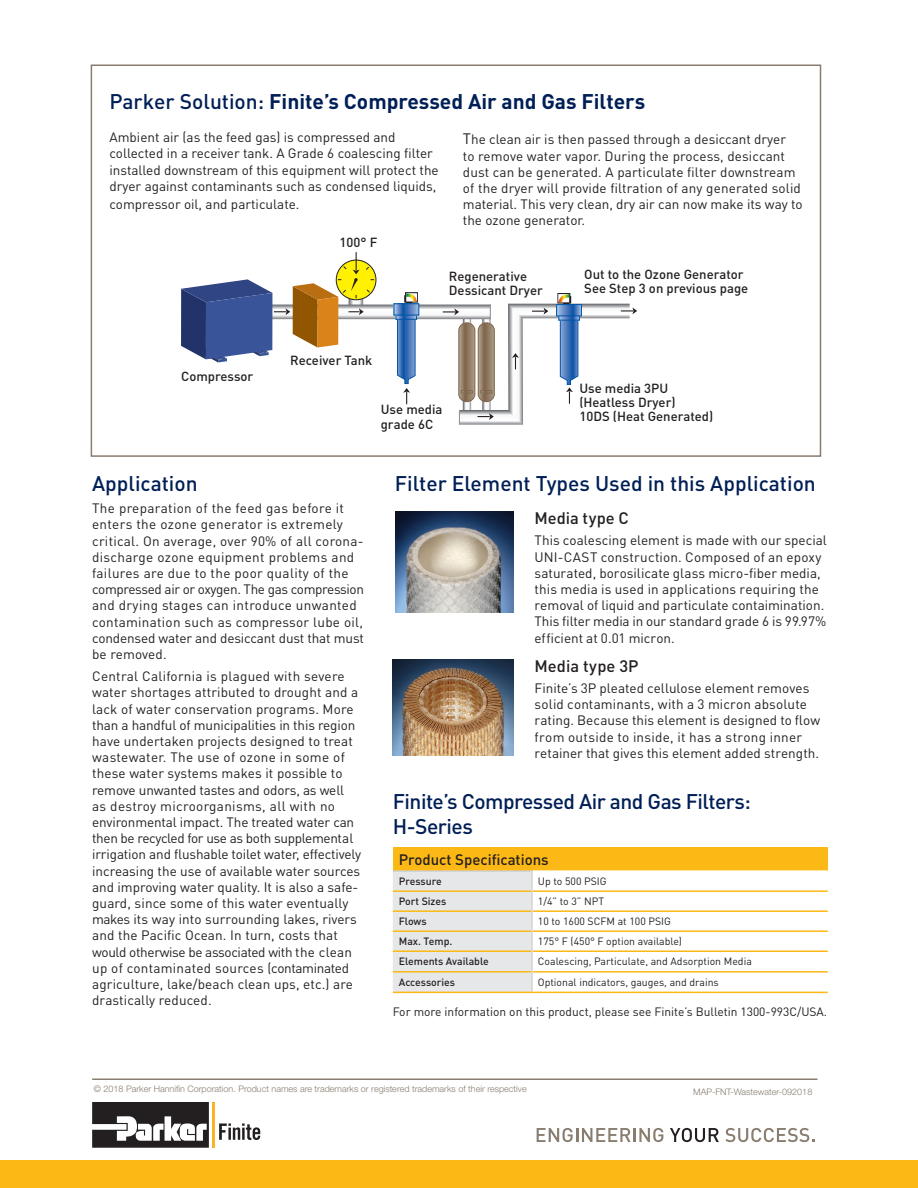
<style>
.page{position:relative;width:918px;height:1188px;background:#fff}
.page>*{position:absolute;margin:0;border:0;box-sizing:border-box;transform-origin:0 0}
.t1{font:500 21px "DINOT";color:#001f56}
.t2{font:700 21px "DINOT";color:#001f56}
.t3{font:500 21px/25.2px "DINOT";letter-spacing:-.025em;color:#001f56}
.t4{font:500 16.5px "DINOT";color:#231f20}
.t5{font:500 15px "DINOT";color:#231f20}
.t6{font:13.5px/16.2px "DINOT";color:#231f20}
.t7{font:13.5px/16.2px "DINOT";letter-spacing:.02em;color:#231f20}
.t8{font:500 13.05px/14.1px "DINOT";color:#231f20}
.t9{font:12px "DINOT";color:#231f20}
.t10{font:10.5px "DINOT";color:#231f20}
.t11{font:500 10.5px "DINOT";color:#231f20}
.t12{font:300 9px "Helvetica Neue LT Std";color:#887d6e}
.s1{font-weight:500}
.s2{font-size:15px}
</style>
<div class="page">
<div style="left:393px;top:848px;width:435px;height:23px;background:#fcb814"></div>
<hr style="left:533px;top:870px;width:295px;height:2px;background:#fff">
<hr style="left:532px;top:992px;width:296px;height:1px;background:#fcb814">
<hr style="left:393px;top:870px;width:140px;height:2px;background:#d1d2d4">
<svg style="left:393px;top:871px;width:435px;height:121px"></svg>
<hr style="left:531px;top:891px;width:2px;height:20px;background:#d1d2d4">
<hr style="left:531px;top:911px;width:2px;height:20px;background:#d1d2d4">
<hr style="left:531px;top:931px;width:2px;height:20px;background:#d1d2d4">
<hr style="left:531px;top:951px;width:2px;height:21px;background:#d1d2d4">
<hr style="left:531px;top:972px;width:2px;height:20px;background:#d1d2d4">
<hr style="left:393px;top:992px;width:139px;height:1px;background:#fcb814">
<svg style="left:219px;top:1123px;width:41px;height:17px"></svg>
<svg style="left:92px;top:1102px;width:117px;height:46px"></svg>
<hr style="left:213px;top:1102px;width:2px;height:46px;background:#fcb423">
<div style="left:0;top:1160px;width:918px;height:28px;background:#fcb814"></div>
<svg style="left:537px;top:1128px;width:94px;height:14px"></svg>
<hr style="left:633px;top:1128px;width:3px;height:14px;background:#887d6e">
<svg style="left:639px;top:1128px;width:24px;height:14px"></svg>
<svg style="left:670px;top:1128px;width:49px;height:14px"></svg>
<svg style="left:725px;top:1128px;width:89px;height:14px"></svg>
<div style="left:91px;top:64px;width:730px;height:393px;border:2px solid #887d6e"></div>
<svg style="left:523px;top:304px;width:107px;height:14px"></svg>
<div style="left:478px;top:323px;width:17px;height:79px;border:1px solid #7f634d;border-radius:8px"></div>
<svg style="left:494px;top:410px;width:14px;height:15px"></svg>
<svg style="left:556px;top:293px;width:25px;height:111px"></svg>
<svg style="left:561px;top:317px;width:17px;height:1px"></svg>
<div style="left:559px;top:315px;width:21px;height:5px;border:1px solid #0154a6"></div>
<svg style="left:558px;top:306px;width:22px;height:8px"></svg>
<div style="left:556px;top:304px;width:26px;height:12px;border:1px solid #0154a6"></div>
<svg style="left:532px;top:308px;width:16px;height:7px"></svg>
<svg style="left:181px;top:252px;width:313px;height:173px"></svg>
<svg style="left:508px;top:304px;width:15px;height:121px"></svg>
<svg style="left:621px;top:307px;width:16px;height:7px"></svg>
<img style="left:396px;top:512px;width:118px;height:100px">
<img style="left:393px;top:659px;width:121px;height:97px">
<hr style="left:92px;top:1078px;width:725px;height:2px;background:#887d6e">
<h1 class="t2" style="left:110px;top:87px;width:537px"><span class="s1">Parker Solution:</span> Finite’s Compressed Air and Gas Filters</h1>
<p class="t6" style="left:110px;top:129px;width:331px">Ambient air (as the feed gas) is compressed and collected in a receiver tank. A Grade 6 coalescing filter installed downstream of this equipment will protect the dryer against contaminants such as condensed liquids,</p>
<p class="t6" style="left:110px;top:195px;width:191px">compressor oil, and particulate.</p>
<p class="t6" style="left:463px;top:131px;width:341px"><span class="s2">T</span>he clean air is then passed through a desiccant dryer<br>to remove water vapor. During the process, desiccant dust can be generated. A particulate filter downstream of the dryer will provide filtration of any generated solid material. This very clean, dry air can now make its way to the ozone generator.</p>
<p class="t8" style="left:181px;top:369px;width:74px">Compressor</p>
<p class="t8" style="left:340px;top:235px;width:39px">100° F</p>
<p class="t8" style="left:449px;top:268px;width:95px">Regenerative<br>Dessicant Dryer</p>
<p class="t8" style="left:290px;top:353px;width:84px">Receiver Tank</p>
<p class="t8" style="left:381px;top:402px;width:63px">Use media grade 6C</p>
<p class="t8" style="left:584px;top:266px;width:165px">Out to the Ozone Generator<br>See Step 3 on previous page</p>
<p class="t8" style="left:579px;top:381px;width:135px">Use media 3PU (Heatless Dryer)<br>10DS (Heat Generated)</p>
<h1 class="t1" style="left:92px;top:469px;width:107px">Application</h1>
<p class="t7" style="left:92px;top:500px;width:273px">The preparation of the feed gas before it enters the ozone generator is extremely critical. On average, over 90% of all corona&shy;discharge ozone equipment problems and failures are due to the poor quality of the compressed air or oxygen. The gas compression and drying stages can introduce unwanted contamination such as compressor lube oil, condensed water and desiccant dust that must be removed.</p>
<p class="t6" style="left:92px;top:668px;width:271px">Central California is plagued with severe water shortages attributed to drought and a lack of water conservation programs. More than a handful of municipalities in this region have undertaken projects designed to treat wastewater. The use of ozone in some of these water systems makes it possible to remove unwanted tastes and odors, as well as destroy microorganisms, all with no environmental impact. The treated water can then be recycled for use as both supplemental irrigation and flushable toilet water, effectively increasing the use of available water sources and improving water quality. It is also a safe&shy;guard, since some of this water eventually makes its way into surrounding lakes, rivers and the Pacific Ocean. In turn, costs that would otherwise be associated with the clean up of contaminated sources (contaminated agriculture, lake/beach clean ups, etc.) are drastically reduced.</p>
<h1 class="t1" style="left:395px;top:469px;width:423px">Filter Element Types Used in this Application</h1>
<p class="t4" style="left:535px;top:507px;width:96px">Media type C</p>
<p class="t6" style="left:535px;top:532px;width:294px">This coalescing element is made with our special UNI-CAST construction. Composed of an epoxy saturated, borosilicate glass micro-fiber media, this media is used in applications requiring the removal of liquid and particulate contaimination.<br>This filter media in our standard grade 6 is 99.97% efficient at 0.01 micron.</p>
<p class="t4" style="left:535px;top:655px;width:106px">Media type 3P</p>
<p class="t6" style="left:535px;top:680px;width:287px">Finite’s 3P pleated cellulose element removes solid contaminants, with a 3 micron absolute rating. Because this element is designed to flow from outside to inside, it has a strong inner retainer that gives this element added strength.</p>
<h1 class="t3" style="left:393px;top:788px;width:359px">Finite’s Compressed Air and Gas Filters:<br>H-Series</h1>
<p class="t5" style="left:399px;top:849px;width:151px">Product Specifications</p>
<p class="t11" style="left:399px;top:874px;width:44px">Pressure</p>
<p class="t10" style="left:538px;top:874px;width:70px">Up to 500 PSIG</p>
<p class="t11" style="left:399px;top:894px;width:49px">Port Sizes</p>
<p class="t10" style="left:538px;top:894px;width:68px">1/4” to 3” NPT</p>
<p class="t11" style="left:399px;top:914px;width:29px">Flows</p>
<p class="t10" style="left:538px;top:914px;width:135px">10 to 1600 SCFM at 100 PSIG</p>
<p class="t11" style="left:399px;top:934px;width:55px">Max. Temp.</p>
<p class="t10" style="left:538px;top:934px;width:146px">175° F (450° F option available)</p>
<p class="t11" style="left:399px;top:954px;width:91px">Elements Available</p>
<p class="t10" style="left:538px;top:954px;width:215px">Coalescing, Particulate, and Adsorption Media</p>
<p class="t11" style="left:399px;top:975px;width:58px">Accessories</p>
<p class="t10" style="left:538px;top:975px;width:182px">Optional indicators, gauges, and drains</p>
<p class="t9" style="left:393px;top:1003px;width:436px">For more information on this product, please see Finite’s Bulletin 1300-993C/USA.</p>
<p class="t12" style="left:94px;top:1083px;width:434px">© 2018 Parker Hannifin Corporation. Product names are trademarks or registered trademarks of their respective</p>
<p class="t12" style="left:693px;top:1087px;width:121px">MAP-FNT-Wastewater-092018</p>
</div>
